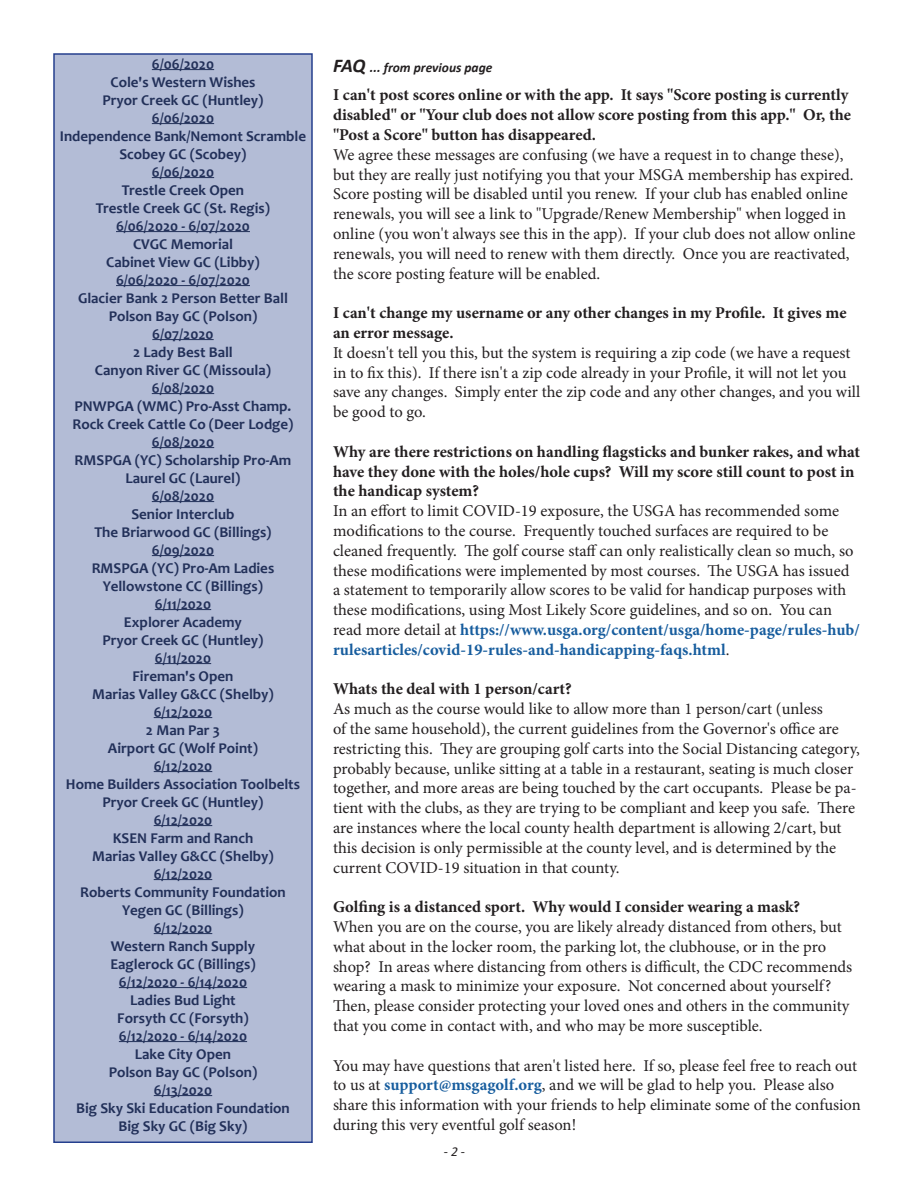
<style>
.page{position:relative;width:918px;height:1188px;background:#fff}
.page>*{position:absolute;margin:0;border:0;box-sizing:border-box;transform-origin:0 0}
.t1{font:16.5px/19.8px "Minion Pro";color:#231f20}
.t2{font:700 16.5px/19.8px "Minion Pro";color:#231f20}
.t3{font:700 15px "Candara";color:#223059}
.t4{font:italic 700 13.5px "Calibri";color:#231f20}
.t5{font:italic 13.5px "Calibri";color:#231f20}
.s1{font-size:19.5px}
.s2{font-weight:700;color:#175d9e}
</style>
<div class="page">
<div style="left:54px;top:54px;width:258px;height:1088px;background:#b3bcd6"></div>
<hr style="left:152px;top:69px;width:62px;height:1px;background:#223059">
<hr style="left:152px;top:123px;width:62px;height:1px;background:#223059">
<hr style="left:152px;top:177px;width:62px;height:1px;background:#223059">
<hr style="left:116px;top:231px;width:134px;height:1px;background:#223059">
<hr style="left:116px;top:285px;width:134px;height:1px;background:#223059">
<hr style="left:152px;top:339px;width:62px;height:1px;background:#223059">
<hr style="left:152px;top:393px;width:62px;height:1px;background:#223059">
<hr style="left:152px;top:447px;width:62px;height:1px;background:#223059">
<hr style="left:152px;top:501px;width:62px;height:1px;background:#223059">
<hr style="left:152px;top:555px;width:62px;height:1px;background:#223059">
<hr style="left:155px;top:609px;width:56px;height:1px;background:#223059">
<hr style="left:155px;top:663px;width:56px;height:1px;background:#223059">
<hr style="left:154px;top:717px;width:58px;height:1px;background:#223059">
<hr style="left:154px;top:771px;width:58px;height:1px;background:#223059">
<hr style="left:154px;top:825px;width:58px;height:1px;background:#223059">
<hr style="left:154px;top:879px;width:58px;height:1px;background:#223059">
<hr style="left:154px;top:933px;width:58px;height:1px;background:#223059">
<hr style="left:119px;top:987px;width:128px;height:1px;background:#223059">
<hr style="left:119px;top:1041px;width:128px;height:1px;background:#223059">
<hr style="left:154px;top:1095px;width:58px;height:1px;background:#223059">
<div style="left:53px;top:53px;width:260px;height:1090px;border:2px solid #253f8e"></div>
<p class="t3" style="left:152px;top:54px;width:64px">6/06/2020</p>
<p class="t3" style="left:110px;top:72px;width:147px">Cole's Western Wishes</p>
<p class="t3" style="left:102px;top:90px;width:163px">Pryor Creek GC (Huntley)</p>
<p class="t3" style="left:152px;top:108px;width:64px">6/06/2020</p>
<p class="t3" style="left:60px;top:126px;width:248px">Independence Bank/Nemont Scramble</p>
<p class="t3" style="left:119px;top:144px;width:129px">Scobey GC (Scobey)</p>
<p class="t3" style="left:152px;top:162px;width:64px">6/06/2020</p>
<p class="t3" style="left:122px;top:180px;width:124px">Trestle Creek Open</p>
<p class="t3" style="left:96px;top:198px;width:176px">Trestle Creek GC (St. Regis)</p>
<p class="t3" style="left:116px;top:216px;width:135px">6/06/2020 - 6/07/2020</p>
<p class="t3" style="left:133px;top:234px;width:102px">CVGC Memorial</p>
<p class="t3" style="left:106px;top:252px;width:155px">Cabinet View GC (Libby)</p>
<p class="t3" style="left:116px;top:270px;width:135px">6/06/2020 - 6/07/2020</p>
<p class="t3" style="left:78px;top:288px;width:211px">Glacier Bank 2 Person Better Ball</p>
<p class="t3" style="left:109px;top:306px;width:150px">Polson Bay GC (Polson)</p>
<p class="t3" style="left:152px;top:324px;width:63px">6/07/2020</p>
<p class="t3" style="left:133px;top:342px;width:101px">2 Lady Best Ball</p>
<p class="t3" style="left:95px;top:360px;width:178px">Canyon River GC (Missoula)</p>
<p class="t3" style="left:152px;top:378px;width:64px">6/08/2020</p>
<p class="t3" style="left:75px;top:396px;width:218px">PNWPGA (WMC) Pro-Asst Champ.</p>
<p class="t3" style="left:72px;top:414px;width:222px">Rock Creek Cattle Co (Deer Lodge)</p>
<p class="t3" style="left:152px;top:432px;width:64px">6/08/2020</p>
<p class="t3" style="left:75px;top:450px;width:218px">RMSPGA (YC) Scholarship Pro-Am</p>
<p class="t3" style="left:126px;top:468px;width:116px">Laurel GC (Laurel)</p>
<p class="t3" style="left:152px;top:486px;width:64px">6/08/2020</p>
<p class="t3" style="left:131px;top:504px;width:105px">Senior Interclub</p>
<p class="t3" style="left:94px;top:522px;width:179px">The Briarwood GC (Billings)</p>
<p class="t3" style="left:152px;top:540px;width:64px">6/09/2020</p>
<p class="t3" style="left:92px;top:558px;width:184px">RMSPGA (YC) Pro-Am Ladies</p>
<p class="t3" style="left:103px;top:576px;width:162px">Yellowstone CC (Billings)</p>
<p class="t3" style="left:155px;top:594px;width:58px">6/11/2020</p>
<p class="t3" style="left:124px;top:612px;width:120px">Explorer Academy</p>
<p class="t3" style="left:102px;top:630px;width:163px">Pryor Creek GC (Huntley)</p>
<p class="t3" style="left:155px;top:648px;width:58px">6/11/2020</p>
<p class="t3" style="left:133px;top:666px;width:102px">Fireman's Open</p>
<p class="t3" style="left:92px;top:684px;width:183px">Marias Valley G&amp;CC (Shelby)</p>
<p class="t3" style="left:154px;top:702px;width:60px">6/12/2020</p>
<p class="t3" style="left:146px;top:720px;width:76px">2 Man Par 3</p>
<p class="t3" style="left:108px;top:738px;width:152px">Airport GC (Wolf Point)</p>
<p class="t3" style="left:154px;top:756px;width:60px">6/12/2020</p>
<p class="t3" style="left:66px;top:774px;width:236px">Home Builders Association Toolbelts</p>
<p class="t3" style="left:102px;top:792px;width:163px">Pryor Creek GC (Huntley)</p>
<p class="t3" style="left:154px;top:810px;width:60px">6/12/2020</p>
<p class="t3" style="left:113px;top:828px;width:142px">KSEN Farm and Ranch</p>
<p class="t3" style="left:92px;top:846px;width:183px">Marias Valley G&amp;CC (Shelby)</p>
<p class="t3" style="left:154px;top:864px;width:60px">6/12/2020</p>
<p class="t3" style="left:80px;top:882px;width:207px">Roberts Community Foundation</p>
<p class="t3" style="left:122px;top:900px;width:123px">Yegen GC (Billings)</p>
<p class="t3" style="left:154px;top:918px;width:60px">6/12/2020</p>
<p class="t3" style="left:111px;top:936px;width:146px">Western Ranch Supply</p>
<p class="t3" style="left:110px;top:954px;width:147px">Eaglerock GC (Billings)</p>
<p class="t3" style="left:119px;top:972px;width:130px">6/12/2020 - 6/14/2020</p>
<p class="t3" style="left:130px;top:990px;width:107px">Ladies Bud Light</p>
<p class="t3" style="left:117px;top:1008px;width:133px">Forsyth CC (Forsyth)</p>
<p class="t3" style="left:119px;top:1026px;width:130px">6/12/2020 - 6/14/2020</p>
<p class="t3" style="left:135px;top:1044px;width:98px">Lake City Open</p>
<p class="t3" style="left:109px;top:1062px;width:150px">Polson Bay GC (Polson)</p>
<p class="t3" style="left:154px;top:1080px;width:60px">6/13/2020</p>
<p class="t3" style="left:76px;top:1098px;width:215px">Big Sky Ski Education Foundation</p>
<p class="t3" style="left:119px;top:1116px;width:130px">Big Sky GC (Big Sky)</p>
<p class="t4" style="left:333px;top:58px;width:161px"><span class="s1">FAQ</span> ... from previous page</p>
<p class="t2" style="left:333px;top:85px;width:519px">I can't post scores online or with the app. It says "Score posting is currently disabled" or "Your club does not allow score posting from this app." Or, the "Post a Score" button has disappeared.</p>
<p class="t1" style="left:333px;top:145px;width:524px">We agree these messages are confusing (we have a request in to change these), but they are really just notifying you that your MSGA membership has expired.<br>Score posting will be disabled until you renew. If your club has enabled online renewals, you will see a link to "Upgrade/Renew Membership" when logged in online (you won't always see this in the app). If your club does not allow online renewals, you will need to renew with them directly. Once you are reactivated, the score posting feature will be enabled.</p>
<p class="t2" style="left:333px;top:303px;width:515px">I can't change my username or any other changes in my Profile. It gives me an error message.</p>
<p class="t1" style="left:333px;top:343px;width:529px">It doesn't tell you this, but the system is requiring a zip code (we have a request in to fix this). If there isn't a zip code already in your Profile, it will not let you save any changes. Simply enter the zip code and any other changes, and you will be good to go.</p>
<p class="t2" style="left:333px;top:441px;width:529px">Why are there restrictions on handling flagsticks and bunker rakes, and what have they done with the holes/hole cups? Will my score still count to post in the handicap system?</p>
<p class="t1" style="left:333px;top:501px;width:528px">In an effort to limit COVID-19 exposure, the USGA has recommended some modifications to the course. Frequently touched surfaces are required to be cleaned frequently. The golf course staff can only realistically clean so much, so these modifications were implemented by most courses. The USGA has issued a statement to temporarily allow scores to be valid for handicap purposes with these modifications, using Most Likely Score guidelines, and so on. You can read more detail at <span class="s2">https://www.usga.org/content/usga/home-page/rules-hub/ rulesarticles/covid-19-rules-and-handicapping-faqs.html</span>.</p>
<p class="t2" style="left:333px;top:679px;width:240px">Whats the deal with 1 person/cart?</p>
<p class="t1" style="left:333px;top:699px;width:528px">As much as the course would like to allow more than 1 person/cart (unless<br>of the same household), the current guidelines from the Governor's office are restricting this. They are grouping golf carts into the Social Distancing category, probably because, unlike sitting at a table in a restaurant, seating is much closer together, and more areas are being touched by the cart occupants. Please be pa&shy;tient with the clubs, as they are trying to be compliant and keep you safe. There are instances where the local county health department is allowing 2/cart, but this decision is only permissible at the county level, and is determined by the current COVID-19 situation in that county.</p>
<p class="t2" style="left:333px;top:897px;width:469px">Golfing is a distanced sport. Why would I consider wearing a mask?</p>
<p class="t1" style="left:333px;top:917px;width:521px">When you are on the course, you are likely already distanced from others, but what about in the locker room, the parking lot, the clubhouse, or in the pro shop? In areas where distancing from others is difficult, the CDC recommends wearing a mask to minimize your exposure. Not concerned about yourself?<br>Then, please consider protecting your loved ones and others in the community that you come in contact with, and who may be more susceptible.</p>
<p class="t1" style="left:333px;top:1056px;width:529px">You may have questions that aren't listed here. If so, please feel free to reach out to us at <span class="s2">support@msgagolf.org</span>, and we will be glad to help you. Please also share this information with your friends to help eliminate some of the confusion during this very eventful golf season!</p>
<p class="t5" style="left:444px;top:1142px;width:23px">- 2 -</p>
</div>
